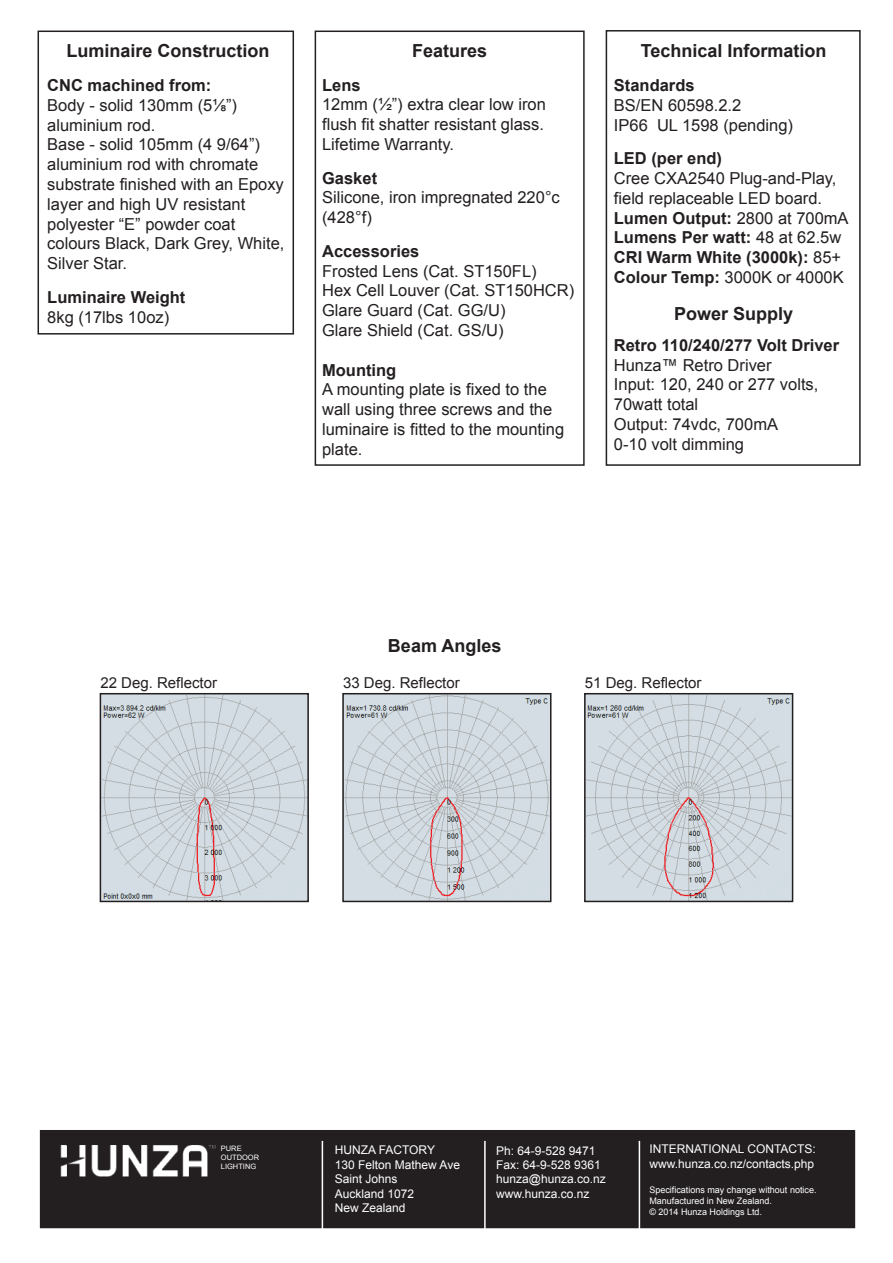
<style>
.page{position:relative;width:893px;height:1263px;background:#fff}
.page>*{position:absolute;margin:0;border:0;box-sizing:border-box;transform-origin:0 0}
.t1{font:700 18px "Arial";color:#231f20}
.t2{font:16.5px/19.8px "Arial";color:#231f20}
.t3{font:700 16.5px "Arial";color:#231f20}
.t4{font:15px "Arial";color:#231f20}
.t5{font:12px/14.4px "Arial";color:#fff}
.t6{font:9px/10.8px "Arial";color:#fff}
.t7{font:7.35px/8.9px "Arial";color:#fff}
.s1{font-weight:700}
</style>
<div class="page">
<div style="left:40px;top:1130px;width:815px;height:98px;background:#231f20"></div>
<img style="left:60px;top:1145px;width:156px;height:32px">
<hr style="left:322px;top:1141px;width:1px;height:122px;background:#fff">
<hr style="left:484px;top:1141px;width:2px;height:122px;background:#fff">
<hr style="left:639px;top:1141px;width:1px;height:122px;background:#fff">
<div style="left:606px;top:30px;width:255px;height:436px;border:2px solid #231f20"></div>
<div style="left:38px;top:31px;width:256px;height:304px;border:2px solid #231f20"></div>
<div style="left:315px;top:31px;width:270px;height:435px;border:2px solid #231f20"></div>
<img style="left:103px;top:696px;width:203px;height:203px">
<div style="left:100px;top:693px;width:209px;height:209px;border:2px solid #231f20"></div>
<img style="left:345px;top:696px;width:203px;height:203px">
<div style="left:342px;top:693px;width:209px;height:209px;border:2px solid #231f20"></div>
<img style="left:587px;top:696px;width:203px;height:203px">
<div style="left:584px;top:693px;width:209px;height:209px;border:2px solid #231f20"></div>
<p class="t1" style="left:67px;top:39px;width:205px">Luminaire Construction</p>
<p class="t3" style="left:47px;top:74px;width:166px">CNC machined from:</p>
<p class="t2" style="left:47px;top:95px;width:239px">Body - solid 130mm (5⅛”) aluminium rod.<br>Base - solid 105mm (4 9/64”) aluminium rod with chromate substrate finished with an Epoxy layer and high UV resistant polyester “E” powder coat colours Black, Dark Grey, White,<br>Silver Star.</p>
<p class="t3" style="left:47px;top:286px;width:140px">Luminaire Weight</p>
<p class="t2" style="left:47px;top:307px;width:123px">8kg (17lbs 10oz)</p>
<p class="t1" style="left:412px;top:39px;width:77px">Features</p>
<p class="t3" style="left:322px;top:74px;width:40px">Lens</p>
<p class="t2" style="left:322px;top:95px;width:225px;text-align:justify">12mm (½”) extra clear low iron flush fit shatter resistant glass.<br>Lifetime Warranty.</p>
<p class="t3" style="left:322px;top:167px;width:57px">Gasket</p>
<p class="t2" style="left:322px;top:188px;width:239px">Silicone, iron impregnated 220°c (428°f)</p>
<p class="t3" style="left:322px;top:240px;width:99px">Accessories</p>
<p class="t2" style="left:322px;top:261px;width:254px">Frosted Lens (Cat. ST150FL)<br>Hex Cell Louver (Cat. ST150HCR)<br>Glare Guard (Cat. GG/U)<br>Glare Shield (Cat. GS/U)</p>
<p class="t3" style="left:322px;top:359px;width:76px">Mounting</p>
<p class="t2" style="left:322px;top:380px;width:244px">A mounting plate is fixed to the wall using three screws and the luminaire is fitted to the mounting plate.</p>
<p class="t1" style="left:641px;top:39px;width:187px">Technical Information</p>
<p class="t3" style="left:614px;top:74px;width:82px">Standards</p>
<p class="t2" style="left:614px;top:95px;width:181px">BS/EN 60598.2.2<br>IP66 UL 1598 (pending)</p>
<p class="t3" style="left:614px;top:147px;width:110px">LED (per end)</p>
<p class="t2" style="left:614px;top:168px;width:236px">Cree CXA2540 Plug-and-Play, field replaceable LED board.<br><span class="s1">Lumen Output:</span> 2800 at 700mA<br><span class="s1">Lumens Per watt:</span> 48 at 62.5w<br><span class="s1">CRI Warm White (3000k):</span> 85+<br><span class="s1">Colour Temp:</span> 3000K or 4000K</p>
<p class="t1" style="left:674px;top:302px;width:121px">Power Supply</p>
<p class="t3" style="left:614px;top:334px;width:227px">Retro 110/240/277 Volt Driver</p>
<p class="t2" style="left:614px;top:355px;width:206px">Hunza™ Retro Driver<br>Input: 120, 240 or 277 volts,<br>70watt total<br>Output: 74vdc, 700mA<br>0-10 volt dimming</p>
<p class="t1" style="left:388px;top:634px;width:115px">Beam Angles</p>
<p class="t4" style="left:100px;top:673px;width:118px">22 Deg. Reflector</p>
<p class="t4" style="left:343px;top:673px;width:118px">33 Deg. Reflector</p>
<p class="t4" style="left:585px;top:673px;width:118px">51 Deg. Reflector</p>
<p class="t7" style="left:221px;top:1144px;width:40px">PURE<br>OUTDOOR<br>LIGHTING</p>
<p class="t5" style="left:335px;top:1143px;width:127px">HUNZA FACTORY<br>130 Felton Mathew Ave<br>Saint Johns<br>Auckland 1072<br>New Zealand</p>
<p class="t5" style="left:496px;top:1143px;width:111px">Ph: 64-9-528 9471<br>Fax: 64-9-528 9361 hunza@hunza.co.nz www.hunza.co.nz</p>
<p class="t5" style="left:649px;top:1142px;width:168px">INTERNATIONAL CONTACTS: www.hunza.co.nz/contacts.php</p>
<p class="t6" style="left:649px;top:1184px;width:169px">Specifications may change without notice.<br>Manufactured in New Zealand.<br>© 2014 Hunza Holdings Ltd.</p>
</div>
